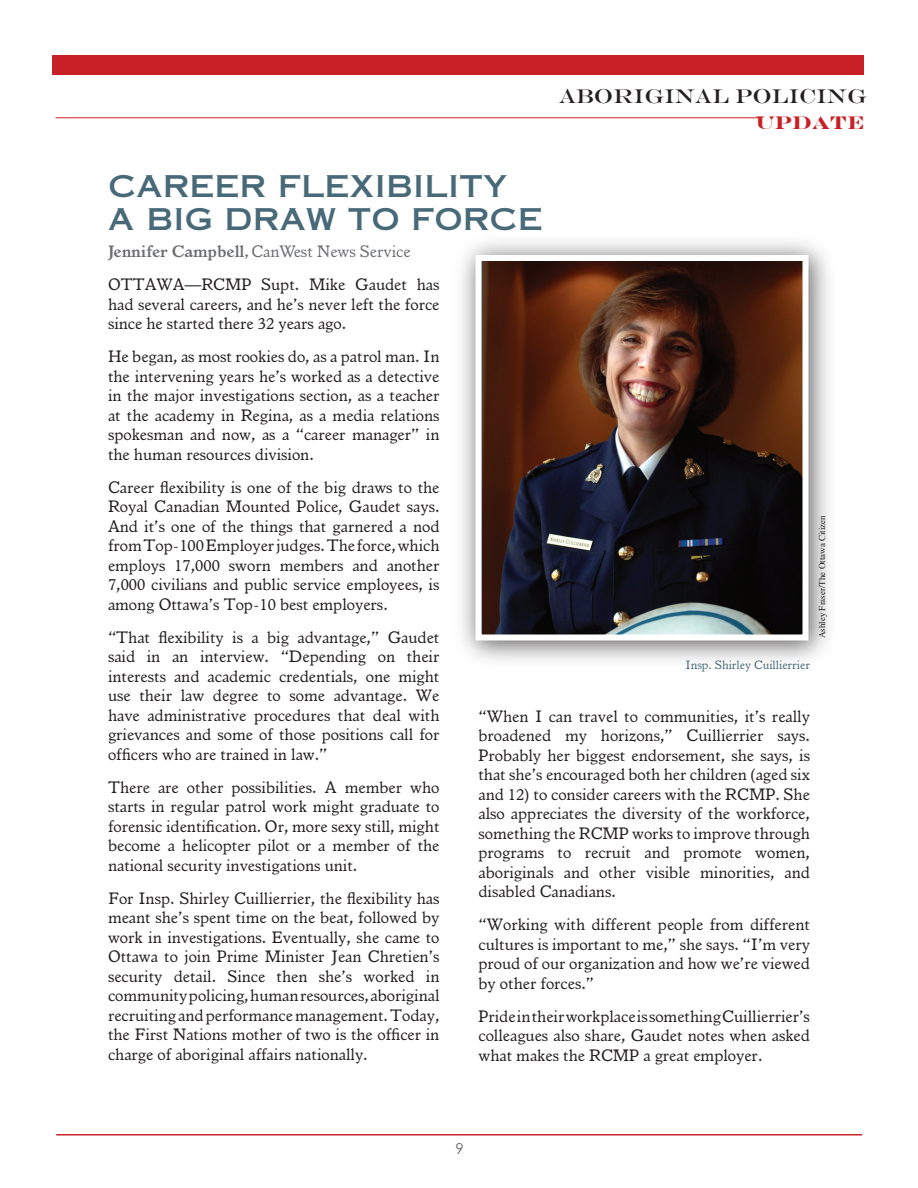
<style>
.page{position:relative;width:918px;height:1188px;background:#fff}
.page>*{position:absolute;margin:0;border:0;box-sizing:border-box;transform-origin:0 0}
.t1{font:30px/33px "Copperplate Gothic Std 31 AB";color:#476978}
.t2{font:20.1px "Engravers";color:#231f20}
.t3{font:700 18.3px "Engravers";color:#c82026}
.t4{font:16.5px/19.5px "Italian Old Style MT Std";color:#231f20;text-align:justify}
.t5{font:12px "Italian Old Style MT Std";color:#476978}
.t6{font:9px "Times";color:#231f20}
.s1{font-weight:700;color:#6c6d70}
.s2{color:#6c6d70}
</style>
<div class="page">
<hr style="left:56px;top:1134px;width:806px;height:1px;background:#c82026">
<div style="left:53px;top:55px;width:811px;height:20px;background:#c82026"></div>
<hr style="left:56px;top:117px;width:703px;height:1px;background:#c82026">
<div style="left:456px;top:235px;width:380px;height:432px;background:#231f20;opacity:.75"></div>
<img style="left:483px;top:262px;width:318px;height:371px">
<div style="left:476px;top:255px;width:332px;height:385px;border:6px solid #fff"></div>
<p class="t2" style="left:559px;top:84px;width:310px">ABORIGINAL POLICING</p>
<p class="t3" style="left:755px;top:112px;width:111px">Update</p>
<h1 class="t1" style="left:108px;top:170px;width:436px">CAREER FLEXIBILITY<br>A BIG DRAW TO FORCE</h1>
<p class="t4" style="left:108px;top:235px;width:333px;line-height:33px"><span class="s1">Jennifer Campbell,</span> <span class="s2">CanWest News Service<br></span>OTTAWA—RCMP Supt. Mike Gaudet has</p>
<p class="t4" style="left:108px;top:294px;width:333px">had several careers, and he’s never left the force since he started there 32 years ago.</p>
<p class="t4" style="left:108px;top:347px;width:333px">He began, as most rookies do, as a patrol man. In the intervening years he’s worked as a detective in the major investigations section, as a teacher at the academy in Regina, as a media relations spokesman and now, as a “career manager” in the human resources division.</p>
<p class="t4" style="left:108px;top:477px;width:333px">Career flexibility is one of the big draws to the Royal Canadian Mounted Police, Gaudet says.<br>And it’s one of the things that garnered a nod from Top-100 Employer judges. The force, which employs 17,000 sworn members and another 7,000 civilians and public service employees, is among Ottawa’s Top-10 best employers.</p>
<p class="t4" style="left:108px;top:627px;width:333px">“That flexibility is a big advantage,” Gaudet said in an interview. “Depending on their interests and academic credentials, one might use their law degree to some advantage. We have administrative procedures that deal with grievances and some of those positions call for officers who are trained in law.”</p>
<p class="t4" style="left:108px;top:777px;width:333px">There are other possibilities. A member who starts in regular patrol work might graduate to forensic identification. Or, more sexy still, might become a helicopter pilot or a member of the national security investigations unit.</p>
<p class="t4" style="left:108px;top:888px;width:333px">For Insp. Shirley Cuillierrier, the flexibility has meant she’s spent time on the beat, followed by work in investigations. Eventually, she came to Ottawa to join Prime Minister Jean Chretien’s security detail. Since then she’s worked in community policing, human resources, aboriginal recruiting and performance management. Today, the First Nations mother of two is the officer in charge of aboriginal affairs nationally.</p>
<p class="t5" style="left:685px;top:658px;width:126px">Insp. Shirley Cuillierrier</p>
<p class="t4" style="left:478px;top:706px;width:333px">“When I can travel to communities, it’s really broadened my horizons,” Cuillierrier says.<br>Probably her biggest endorsement, she says, is that she’s encouraged both her children (aged six and 12) to consider careers with the RCMP. She also appreciates the diversity of the workforce, something the RCMP works to improve through programs to recruit and promote women, aboriginals and other visible minorities, and disabled Canadians.</p>
<p class="t4" style="left:478px;top:915px;width:333px">“Working with different people from different cultures is important to me,” she says. “I’m very proud of our organization and how we’re viewed by other forces.”</p>
<p class="t4" style="left:478px;top:1006px;width:333px">Pride in their workplace is something Cuillierrier’s colleagues also share, Gaudet notes when asked what makes the RCMP a great employer.</p>
<p class="t6" style="left:814px;top:638px;width:125px;rotate:-90deg">Ashley Fraser/The Ottawa Citizen</p>
</div>
